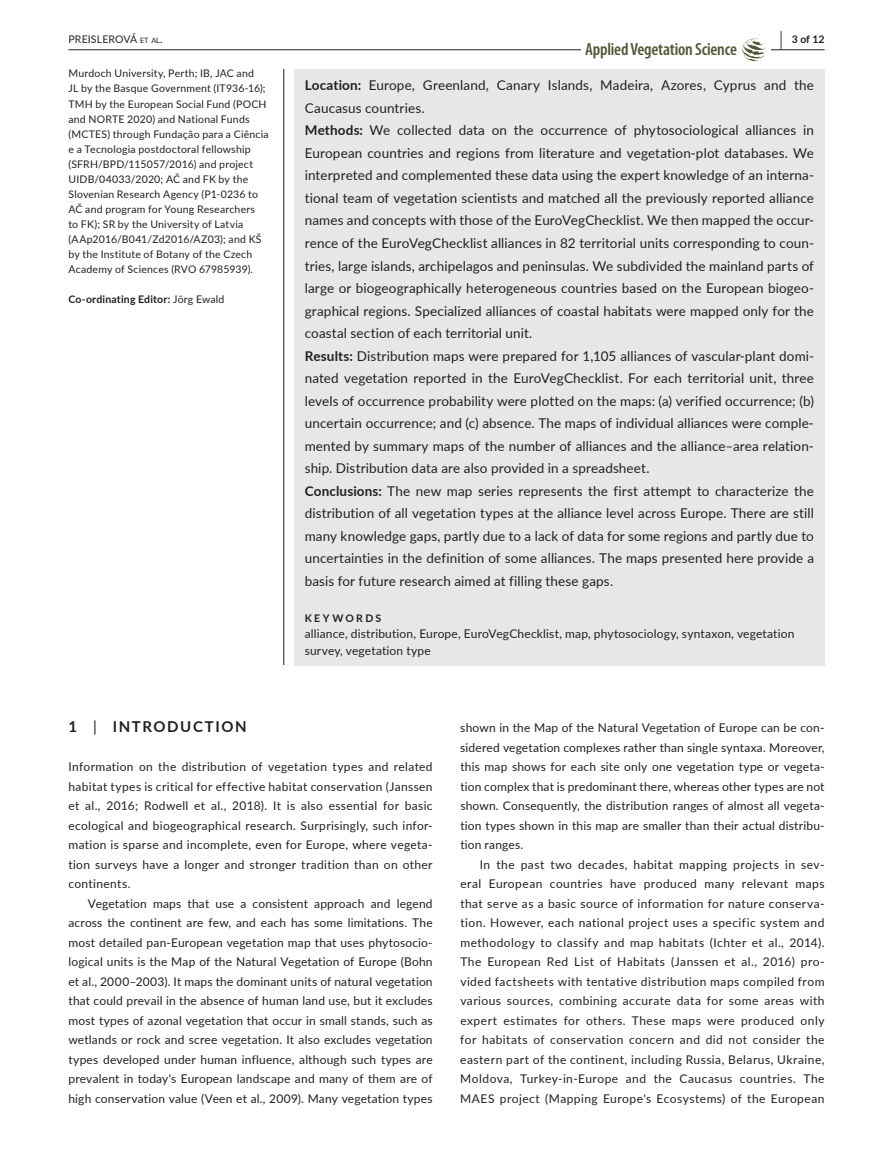
<style>
.page{position:relative;width:893px;height:1174px;background:#fff}
.page>*{position:absolute;margin:0;border:0;box-sizing:border-box;transform-origin:0 0}
.t1{font:600 condensed 17.7px "Myriad Pro";letter-spacing:-.01em;color:#535637}
.t2{font:700 15px "Lato";letter-spacing:.105em;color:#231f20}
.t3{font:13.5px/22.5px "Lato";letter-spacing:.01em;color:#231f20}
.t4{font:12px/19.5px "Lato";letter-spacing:.015em;color:#231f20;text-align:justify}
.t5{font:10.5px/15px "Lato";letter-spacing:.02em;color:#231f20}
.t6{font:700 10.5px "Lato";letter-spacing:.02em;color:#231f20}
.t7{font:10.5px "Lato";letter-spacing:.01em;color:#231f20}
.t8{font:700 10.5px "Lato";letter-spacing:.22em;color:#231f20}
.s1{font-style:inherit}
.s2{font-size:7.35px}
.s3{font-size:19.5px}
.s4{font-weight:700}
.s5{font-weight:400}
</style>
<div class="page">
<hr style="left:68px;top:49px;width:756px;height:1px;background:#231f20">
<div style="left:581px;top:38px;width:189px;height:23px;background:#fff"></div>
<svg style="left:742px;top:38px;width:24px;height:23px"></svg>
<div style="left:294px;top:69px;width:530px;height:596px;background:#e6e7e9"></div>
<hr style="left:283px;top:69px;width:1px;height:596px;background:#231f20">
<p class="t7" style="left:68px;top:31px;width:96px">PREISLEROV<span class="s1">Á</span> <span class="s2">et al</span>.</p>
<h1 class="t1" style="left:585px;top:39px;width:153px">Applied Vegetation Science</h1>
<p class="t6" style="left:780px;top:31px;width:46px"><span class="s3">|</span> 3 of 12</p>
<p class="t5" style="left:68px;top:66px;width:202px">Murdoch University, Perth; IB, JAC and<br>JL by the Basque Government (IT936-16); TMH by the European Social Fund (POCH and NORTE 2020) and National Funds (MCTES) through Fundação para a Ciência e a Tecnologia postdoctoral fellowship (SFRH/BPD/115057/2016) and project UIDB/04033/2020; AČ and FK by the Slovenian Research Agency (P1-0236 to AČ and program for Young Researchers<br>to FK); SR by the University of Latvia (AAp2016/B041/Zd2016/AZ03); and KŠ by the Institute of Botany of the Czech Academy of Sciences (RVO 67985939).</p>
<p class="t3" style="left:305px;top:74px;width:511px"><span class="s4">Location:</span> Europe, Greenland, Canary Islands, Madeira, Azores, Cyprus and the Caucasus countries.<br><span class="s4">Methods:</span> We collected data on the occurrence of phytosociological alliances in European countries and regions from literature and vegetation-plot databases. We interpreted and complemented these data using the expert knowledge of an interna&shy;tional team of vegetation scientists and matched all the previously reported alliance names and concepts with those of the EuroVegChecklist. We then mapped the occur&shy;rence of the EuroVegChecklist alliances in 82 territorial units corresponding to coun&shy;tries, large islands, archipelagos and peninsulas. We subdivided the mainland parts of large or biogeographically heterogeneous countries based on the European biogeo&shy;graphical regions. Specialized alliances of coastal habitats were mapped only for the coastal section of each territorial unit.<br><span class="s4">Results:</span> Distribution maps were prepared for 1,105 alliances of vascular-plant domi&shy;nated vegetation reported in the EuroVegChecklist. For each territorial unit, three levels of occurrence probability were plotted on the maps: (a) verified occurrence; (b) uncertain occurrence; and (c) absence. The maps of individual alliances were comple&shy;mented by summary maps of the number of alliances and the alliance–area relation&shy;ship. Distribution data are also provided in a spreadsheet.<br><span class="s4">Conclusions:</span> The new map series represents the first attempt to characterize the distribution of all vegetation types at the alliance level across Europe. There are still many knowledge gaps, partly due to a lack of data for some regions and partly due to uncertainties in the definition of some alliances. The maps presented here provide a basis for future research aimed at filling these gaps.</p>
<p class="t8" style="left:305px;top:610px;width:78px">KEYWORDS</p>
<p class="t4" style="left:305px;top:625px;width:491px;line-height:16.5px">alliance, distribution, Europe, EuroVegChecklist, map, phytosociology, syntaxon, vegetation survey, vegetation type</p>
<p class="t6" style="left:68px;top:291px;width:158px">Co-ordinating Editor: <span class="s5">Jörg Ewald</span></p>
<p class="t2" style="left:68px;top:716px;width:180px">1 <span class="s5">|</span> INTRODUCTION</p>
<p class="t4" style="left:68px;top:756px;width:366px">Information on the distribution of vegetation types and related habitat types is critical for effective habitat conservation (Janssen et al., 2016; Rodwell et al., 2018). It is also essential for basic ecological and biogeographical research. Surprisingly, such infor&shy;mation is sparse and incomplete, even for Europe, where vegeta&shy;tion surveys have a longer and stronger tradition than on other continents.</p>
<p class="t4" style="left:68px;top:893px;width:366px;text-indent:19px">Vegetation maps that use a consistent approach and legend across the continent are few, and each has some limitations. The most detailed pan-European vegetation map that uses phytosocio&shy;logical units is the Map of the Natural Vegetation of Europe (Bohn et al., 2000–2003). It maps the dominant units of natural vegetation that could prevail in the absence of human land use, but it excludes most types of azonal vegetation that occur in small stands, such as wetlands or rock and scree vegetation. It also excludes vegetation types developed under human influence, although such types are prevalent in today's European landscape and many of them are of high conservation value (Veen et al., 2009). Many vegetation types</p>
<p class="t4" style="left:460px;top:717px;width:366px">shown in the Map of the Natural Vegetation of Europe can be con&shy;sidered vegetation complexes rather than single syntaxa. Moreover, this map shows for each site only one vegetation type or vegeta&shy;tion complex that is predominant there, whereas other types are not shown. Consequently, the distribution ranges of almost all vegeta&shy;tion types shown in this map are smaller than their actual distribu&shy;tion ranges.</p>
<p class="t4" style="left:460px;top:854px;width:366px;text-indent:20px">In the past two decades, habitat mapping projects in sev&shy;eral European countries have produced many relevant maps that serve as a basic source of information for nature conserva&shy;tion. However, each national project uses a specific system and methodology to classify and map habitats (Ichter et al., 2014).<br>The European Red List of Habitats (Janssen et al., 2016) pro&shy;vided factsheets with tentative distribution maps compiled from various sources, combining accurate data for some areas with expert estimates for others. These maps were produced only for habitats of conservation concern and did not consider the eastern part of the continent, including Russia, Belarus, Ukraine, Moldova, Turkey-in-Europe and the Caucasus countries. The MAES project (Mapping Europe's Ecosystems) of the European</p>
</div>
